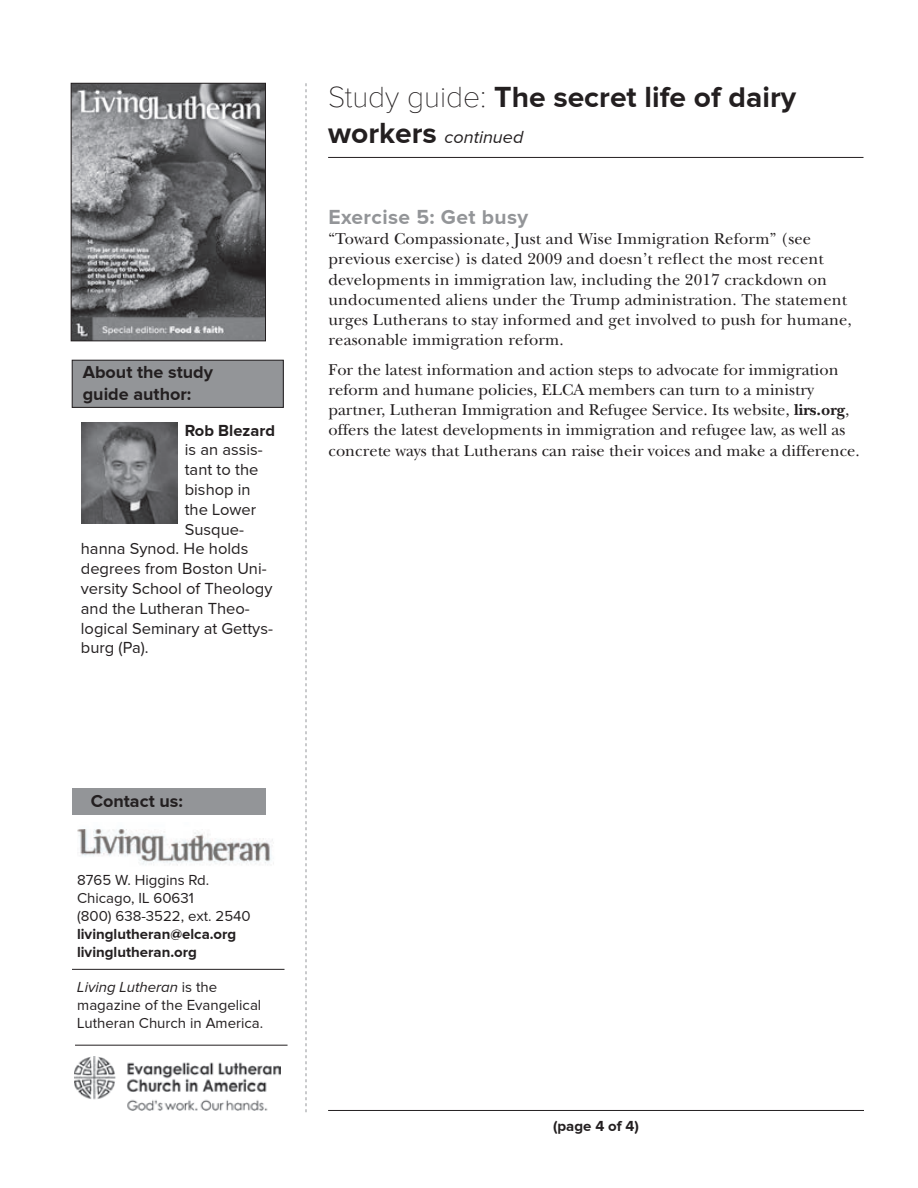
<style>
.page{position:relative;width:918px;height:1188px;background:#fff}
.page>*{position:absolute;margin:0;border:0;box-sizing:border-box;transform-origin:0 0}
.t1{font:700 30px "Proxima Nova";color:#231f20}
.t2{font:700 21px "Proxima Nova";letter-spacing:.02em;color:#939598}
.t3{font:700 18px/21.6px "Proxima Nova";color:#231f20}
.t4{font:italic 18px "Proxima Nova";color:#231f20}
.t5{font:16.5px/20.2px "New Baskerville";letter-spacing:.01em;color:#231f20}
.t6{font:16.5px "Proxima Nova";color:#231f20}
.t7{font:700 16.5px "Proxima Nova";color:#231f20}
.t8{font:15px/18px "Proxima Nova";color:#231f20}
.t9{font:700 15px/18px "Proxima Nova";color:#231f20}
.s1{font-family:"Proxima Nova T";font-weight:100}
.s2{font-weight:700;font-style:normal;font-size:30px}
.s3{font-weight:700}
.s4{font-style:italic}
</style>
<div class="page">
<hr style="left:328px;top:1110px;width:536px;height:1px;background:#231f20">
<svg style="left:306px;top:83px;width:1px;height:1029px"></svg>
<hr style="left:328px;top:157px;width:536px;height:1px;background:#231f20">
<img style="left:73px;top:85px;width:191px;height:254px">
<div style="left:71px;top:83px;width:195px;height:258px;border:1px solid #231f20"></div>
<div style="left:73px;top:788px;width:193px;height:27px;background:#939598"></div>
<img style="left:74px;top:1057px;width:206px;height:53px">
<hr style="left:75px;top:1045px;width:213px;height:1px;background:#231f20">
<hr style="left:72px;top:969px;width:213px;height:1px;background:#231f20">
<img style="left:77px;top:829px;width:197px;height:37px">
<div style="left:72px;top:360px;width:211px;height:47px;background:#939598"></div>
<div style="left:72px;top:360px;width:212px;height:48px;border:1px solid #231f20"></div>
<img style="left:81px;top:422px;width:96px;height:102px">
<p class="t3" style="left:83px;top:362px;width:132px">About the study guide author:</p>
<p class="t7" style="left:185px;top:423px;width:92px">Rob Blezard</p>
<p class="t6" style="left:185px;top:442px;width:80px">is an assis-</p>
<p class="t6" style="left:185px;top:462px;width:75px">tant to the</p>
<p class="t6" style="left:185px;top:482px;width:67px">bishop in</p>
<p class="t6" style="left:185px;top:502px;width:73px">the Lower</p>
<p class="t6" style="left:185px;top:522px;width:61px">Susque-</p>
<p class="t6" style="left:81px;top:541px;width:169px">hanna Synod. He holds</p>
<p class="t6" style="left:81px;top:561px;width:187px">degrees from Boston Uni-</p>
<p class="t6" style="left:81px;top:581px;width:193px">versity School of Theology</p>
<p class="t6" style="left:81px;top:601px;width:171px">and the Lutheran Theo-</p>
<p class="t6" style="left:81px;top:621px;width:194px">logical Seminary at Gettys-</p>
<p class="t6" style="left:81px;top:640px;width:69px">burg (Pa).</p>
<h1 class="t1" style="left:328px;top:83px;width:470px"><span class="s1">Study guide:</span> The secret life of dairy</h1>
<p class="t4" style="left:328px;top:129px;width:197px"><span class="s2">workers</span> continued</p>
<p class="t2" style="left:328px;top:207px;width:201px">Exercise 5: Get busy</p>
<p class="t5" style="left:328px;top:229px;width:525px">“Toward Compassionate, Just and Wise Immigration Reform” (see previous exercise) is dated 2009 and doesn’t reflect the most recent developments in immigration law, including the 2017 crackdown on undocumented aliens under the Trump administration. The statement urges Lutherans to stay informed and get involved to push for humane, reasonable immigration reform.</p>
<p class="t5" style="left:328px;top:359px;width:533px">For the latest information and action steps to advocate for immigration reform and humane policies, ELCA members can turn to a ministry partner, Lutheran Immigration and Refugee Service. Its website, <span class="s3">lirs.org</span>, offers the latest developments in immigration and refugee law, as well as concrete ways that Lutherans can raise their voices and make a difference.</p>
<p class="t3" style="left:91px;top:791px;width:94px">Contact us:</p>
<p class="t8" style="left:77px;top:871px;width:175px">8765 W. Higgins Rd.<br>Chicago, IL 60631<br>(800) 638-3522, ext. 2540</p>
<p class="t9" style="left:77px;top:925px;width:161px">livinglutheran@elca.org livinglutheran.org</p>
<p class="t8" style="left:77px;top:978px;width:187px"><span class="s4">Living Lutheran</span> is the magazine of the Evangelical<br>Lutheran Church in America.</p>
<p class="t9" style="left:553px;top:1117px;width:87px">(page 4 of 4)</p>
</div>
